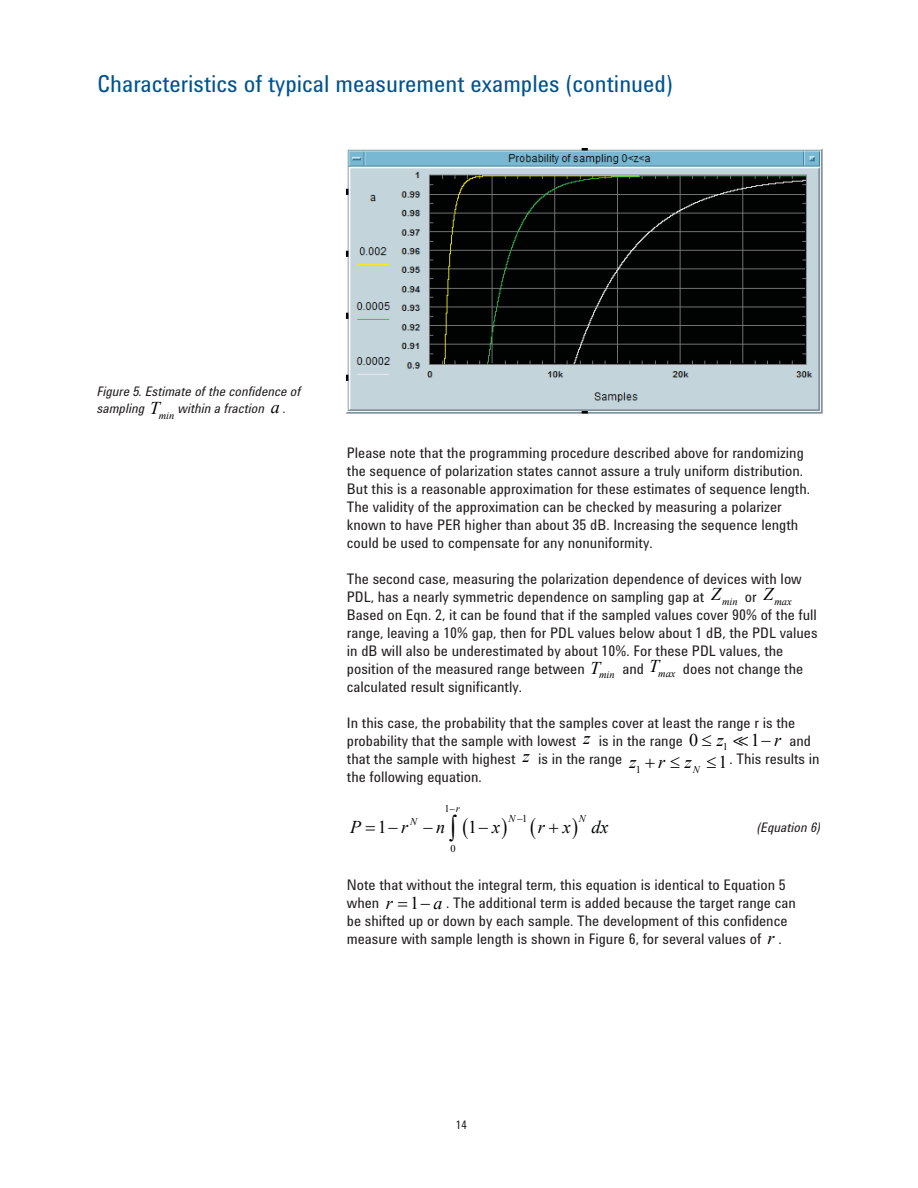
<style>
.page{position:relative;width:918px;height:1188px;background:#fff}
.page>*{position:absolute;margin:0;border:0;box-sizing:border-box;transform-origin:0 0}
.t1{font:24px "Agilent Condensed CFF";color:#00538e}
.t2{font:18px "Times New Roman";color:#010202}
.t3{font:italic 18px "Times New Roman";letter-spacing:1.05em;color:#010202}
.t4{font:15px/18px "Agilent Condensed CFF";color:#231f20}
.t5{font:italic 13.5px/16.5px "Agilent Condensed CFF";color:#231f20}
.t6{font:12px "Agilent Condensed CFF";color:#231f20}
.t7{font:10.35px "Times New Roman";color:#010202}
.t8{font:italic 10.35px "Times New Roman";color:#010202}
.s1{font-family:"Times New Roman";font-size:18px;color:#010202}
.s2{font-family:"Times New Roman";font-style:italic;font-size:18px;color:#010202}
.s3{font-style:italic}
.s4{color:#010202}
.s5{font-style:normal}
</style>
<div class="page">
<img style="left:345px;top:148px;width:478px;height:266px">
<h1 class="t1" style="left:97px;top:75px;width:577px">Characteristics of typical measurement examples (continued)</h1>
<p class="t5" style="left:97px;top:385px;width:205px">Figure 5. Estimate of the confidence of sampling <span class="s1">T</span><sub>min</sub> within a fraction <span class="s1">a</span> .</p>
<p class="t4" style="left:347px;top:445px;width:465px">Please note that the programming procedure described above for randomizing the sequence of polarization states cannot assure a truly uniform distribution.<br>But this is a reasonable approximation for these estimates of sequence length.<br>The validity of the approximation can be checked by measuring a polarizer known to have PER higher than about 35 dB. Increasing the sequence length could be used to compensate for any nonuniformity.</p>
<p class="t4" style="left:347px;top:571px;width:472px">The second case, measuring the polarization dependence of devices with low PDL, has a nearly symmetric dependence on sampling gap at <span class="s2">Z</span><sub>min</sub> or <span class="s2">Z</span><sub>max </sub>Based on Eqn. 2, it can be found that if the sampled values cover 90% of the full range, leaving a 10% gap, then for PDL values below about 1 dB, the PDL values in dB will also be underestimated by about 10%. For these PDL values, the position of the measured range between <span class="s2">T</span><sub>min</sub> and <span class="s2">T</span><sub>max</sub> does not change the calculated result significantly.</p>
<p class="t4" style="left:347px;top:715px;width:450px">In this case, the probability that the samples cover at least the range r is the probability that the sample with lowest <span class="s2">z</span> is in the range</p>
<p class="t2" style="left:689px;top:730px;width:36px">0≤<span class="s3">z</span></p>
<p class="t2" style="left:751px;top:730px;width:22px">1−</p>
<p class="t4" style="left:774px;top:733px;width:39px"><span class="s2">r</span> and</p>
<p class="t7" style="left:723px;top:741px;width:7px">1</p>
<p class="t4" style="left:347px;top:751px;width:277px">that the sample with highest <span class="s2">z</span> is in the range</p>
<p class="t3" style="left:630px;top:752px;width:64px">zrz</p>
<p class="t4" style="left:707px;top:751px;width:115px"><span class="s4">≤</span> . This results in</p>
<p class="t2" style="left:719px;top:752px;width:10px">1</p>
<p class="t7" style="left:636px;top:764px;width:7px">1</p>
<p class="t8" style="left:693px;top:764px;width:8px">N</p>
<p class="t4" style="left:347px;top:769px;width:136px">the following equation.</p>
<p class="t7" style="left:445px;top:803px;width:17px">1−<span class="s3">r</span></p>
<p class="t8" style="left:508px;top:813px;width:21px">N−<span class="s5">1</span></p>
<p class="t8" style="left:410px;top:815px;width:8px">N</p>
<p class="t8" style="left:579px;top:813px;width:8px">N</p>
<p class="t3" style="left:350px;top:817px;width:12px">P</p>
<p class="t3" style="left:423px;top:817px;width:23px">−n</p>
<p class="t3" style="left:538px;top:817px;width:72px">rx dx</p>
<p class="t5" style="left:757px;top:821px;width:65px">(Equation 6)</p>
<p class="t2" style="left:378px;top:817px;width:32px">1−<span class="s3">r</span></p>
<p class="t2" style="left:468px;top:817px;width:34px">1−<span class="s3">x</span></p>
<p class="t7" style="left:450px;top:843px;width:7px">0</p>
<p class="t4" style="left:347px;top:877px;width:441px">Note that without the integral term, this equation is identical to Equation 5 when <span class="s2">r</span></p>
<p class="t2" style="left:410px;top:893px;width:34px">−1 <span class="s3">a</span></p>
<p class="t4" style="left:347px;top:895px;width:451px;text-indent:99px">. The additional term is added because the target range can be shifted up or down by each sample. The development of this confidence measure with sample length is shown in Figure 6, for several values of <span class="s2">r</span> .</p>
<p class="t6" style="left:456px;top:1120px;width:13px">14</p>
</div>
